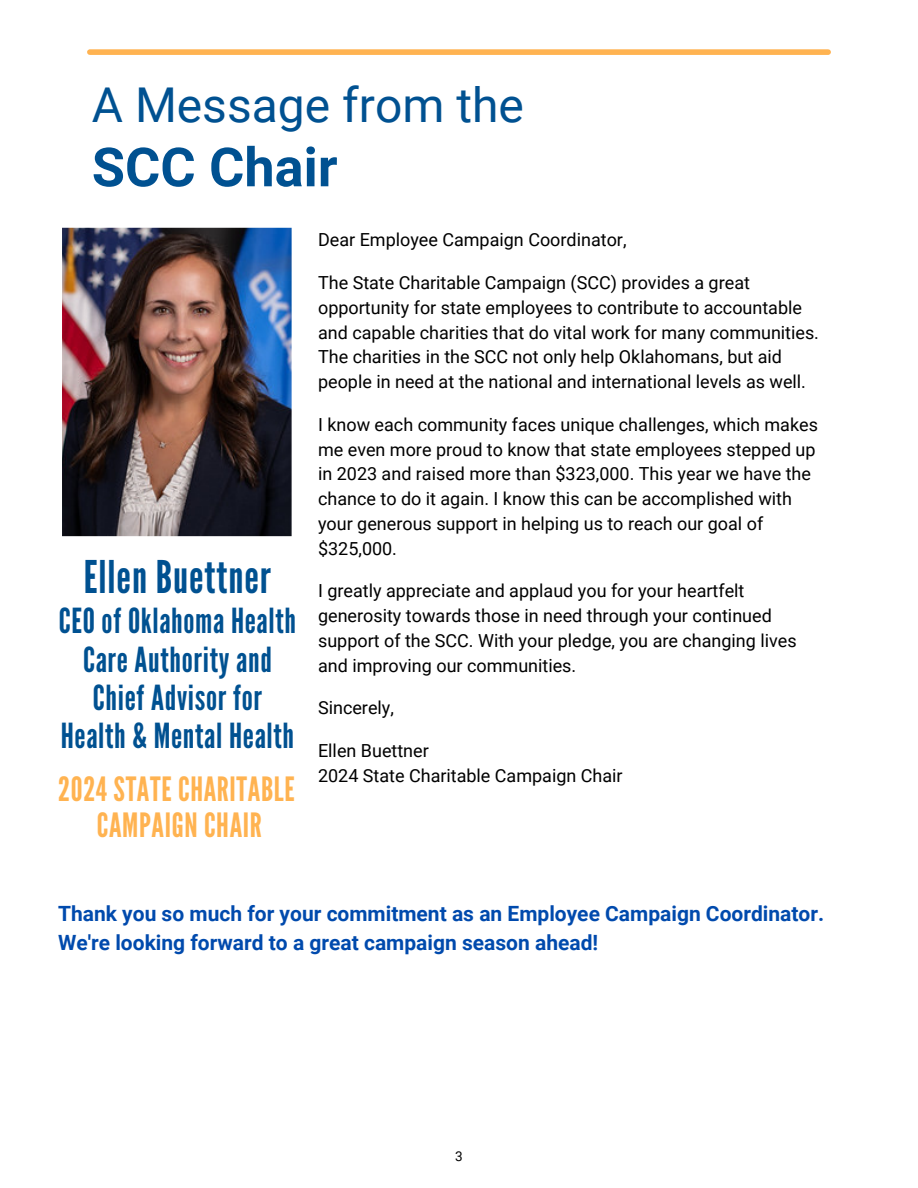
<style>
.page{position:relative;width:918px;height:1188px;background:#fff}
.page>*{position:absolute;margin:0;border:0;box-sizing:border-box;transform-origin:0 0}
.t1{font:700 54px "Roboto";color:#005191}
.t2{font:48px "Roboto";color:#005191}
.t3{font:45px "League Gothic";letter-spacing:.02em;color:#005191}
.t4{font:34.5px/38.2px "League Gothic";letter-spacing:.02em;color:#005191;text-align:center}
.t5{font:33.45px/36px "League Gothic";letter-spacing:.02em;color:#ffb351;text-align:center}
.t6{font:700 21px/29.2px "Roboto";color:#004aad}
.t7{font:18px/24.8px "Roboto";color:#000}
.t8{font:13.5px "Roboto";color:#000}
</style>
<div class="page">
<div style="left:90px;top:49px;width:738px;height:6px;background:#ffb351"></div>
<img style="left:62px;top:227px;width:230px;height:310px">
<p class="t2" style="left:92px;top:78px;width:434px">A Message from the</p>
<p class="t1" style="left:92px;top:136px;width:247px">SCC Chair</p>
<p class="t3" style="left:84px;top:551px;width:189px">Ellen Buettner</p>
<p class="t4" style="left:59px;top:603px;width:239px">CEO of Oklahoma Health<br>Care Authority and<br>Chief Advisor for<br>Health &amp; Mental Health</p>
<h5 class="t5" style="left:58px;top:772px;width:238px">2024 STATE CHARITABLE<br>CAMPAIGN CHAIR</h5>
<h1 class="t7" style="left:318px;top:228px;width:310px">Dear Employee Campaign Coordinator,</h1>
<p class="t7" style="left:318px;top:271px;width:502px">The State Charitable Campaign (SCC) provides a great opportunity for state employees to contribute to accountable and capable charities that do vital work for many communities.<br>The charities in the SCC not only help Oklahomans, but aid people in need at the national and international levels as well.</p>
<h4 class="t7" style="left:318px;top:412px;width:501px">I know each community faces unique challenges, which makes me even more proud to know that state employees stepped up in 2023 and raised more than $323,000. This year we have the chance to do it again. I know this can be accomplished with your generous support in helping us to reach our goal of $325,000.</h4>
<h3 class="t7" style="left:318px;top:579px;width:480px">I greatly appreciate and applaud you for your heartfelt generosity towards those in need through your continued support of the SCC. With your pledge, you are changing lives and improving our communities.</h3>
<p class="t7" style="left:318px;top:696px;width:77px">Sincerely,</p>
<p class="t7" style="left:318px;top:739px;width:112px">Ellen Buettner</p>
<p class="t7" style="left:318px;top:763px;width:306px">2024 State Charitable Campaign Chair</p>
<p class="t6" style="left:58px;top:899px;width:768px">Thank you so much for your commitment as an Employee Campaign Coordinator.<br>We're looking forward to a great campaign season ahead!</p>
<p class="t8" style="left:455px;top:1148px;width:9px">3</p>
</div>
